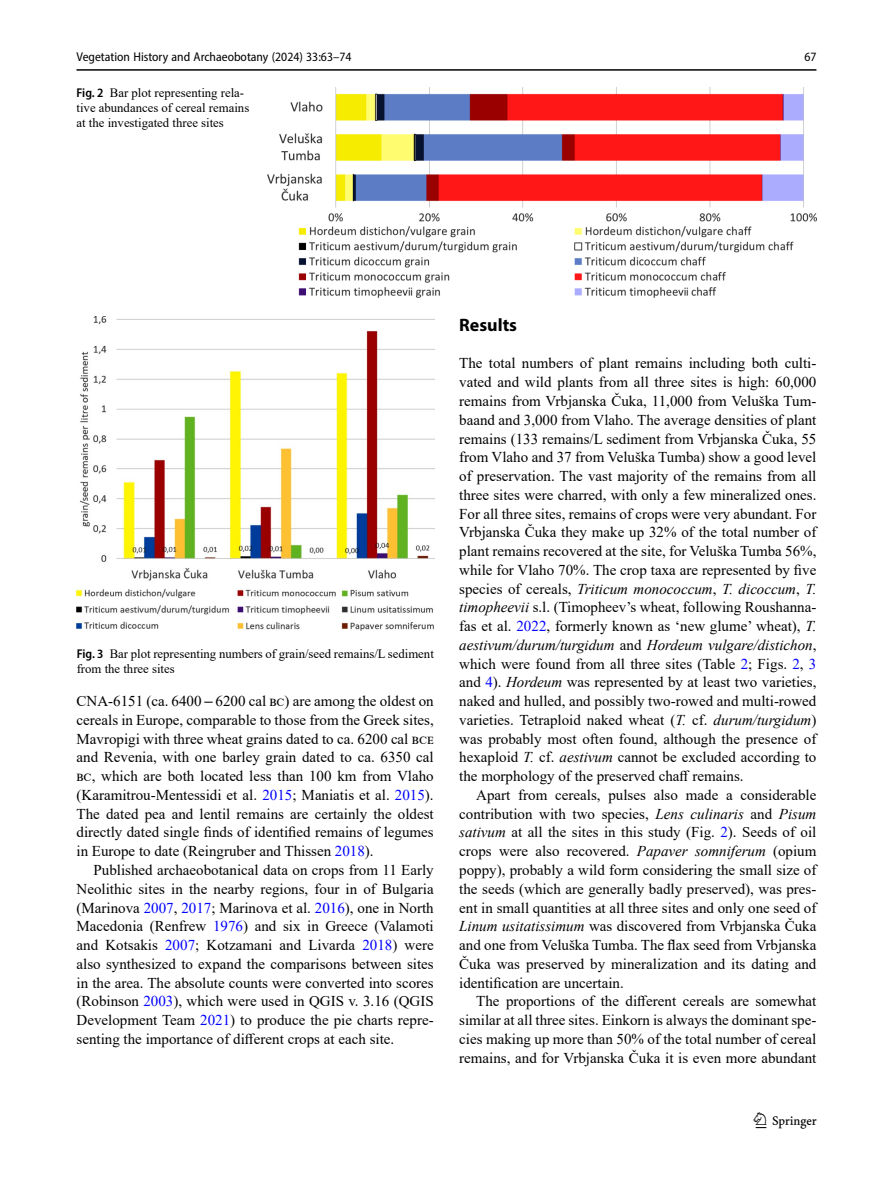
<style>
.page{position:relative;width:893px;height:1187px;background:#fff}
.page>*{position:absolute;margin:0;border:0;box-sizing:border-box;transform-origin:0 0}
.t1{font:22.5px "Springnew";color:#000}
.Head_1{font:700 18px "Myriad Pro";color:#000}
.Body_Text_Indent{font:15px/18.8px "Times New Roman";color:#000;text-align:justify}
.Body_Text{font:15px/18.8px "Times New Roman";color:#000;text-align:justify}
.Figure_Caption_Side{font:12.75px/15px "Times New Roman";color:#000}
.Figure_Caption{font:12.75px/15px "Times New Roman";color:#000}
.t2{font:semi-condensed 12.75px "Myriad Pro";color:#000}
.s1{font-family:"Myriad Pro";font-weight:600;font-stretch:semi-condensed}
.s2{font-family:"STIX"}
.s3{color:#00f}
.s4{font-style:italic}
</style>
<div class="page">
<hr style="left:77px;top:69px;width:739px;height:2px;background:#000">
<img style="left:77px;top:317px;width:357px;height:313px">
<img style="left:268px;top:87px;width:548px;height:210px">
<p class="t2" style="left:77px;top:49px;width:276px">Vegetation History and Archaeobotany (2024) 33:63–74</p>
<p class="Figure_Caption_Side" style="left:77px;top:84px;width:174px"><span class="s1">Fig. 2</span> Bar plot representing rela&shy;tive abundances of cereal remains at the investigated three sites</p>
<p class="t2" style="left:804px;top:49px;width:14px">67</p>
<p class="Figure_Caption" style="left:77px;top:645px;width:359px"><span class="s1">Fig. 3</span> Bar plot representing numbers of grain/seed remains/L sediment from the three sites</p>
<p class="Body_Text_Indent" style="left:77px;top:691px;width:359px">CNA-6151 (ca. 6400<span class="s2">−</span>6200 cal bc) are among the oldest on cereals in Europe, comparable to those from the Greek sites, Mavropigi with three wheat grains dated to ca. 6200 cal bce and Revenia, with one barley grain dated to ca. 6350 cal bc, which are both located less than 100 km from Vlaho (Karamitrou-Mentessidi et al. <span class="s3">2015</span>; Maniatis et al. <span class="s3">2015</span>).<br>The dated pea and lentil remains are certainly the oldest directly dated single finds of identified remains of legumes in Europe to date (Reingruber and Thissen <span class="s3">2018</span>).</p>
<p class="Body_Text_Indent" style="left:77px;top:860px;width:359px;text-indent:17px">Published archaeobotanical data on crops from 11 Early Neolithic sites in the nearby regions, four in of Bulgaria (Marinova <span class="s3">2007</span>, <span class="s3">2017</span>; Marinova et al. <span class="s3">2016</span>), one in North Macedonia (Renfrew <span class="s3">1976</span>) and six in Greece (Valamoti and Kotsakis <span class="s3">2007</span>; Kotzamani and Livarda <span class="s3">2018</span>) were also synthesized to expand the comparisons between sites in the area. The absolute counts were converted into scores (Robinson <span class="s3">2003</span>), which were used in QGIS v. 3.16 (QGIS Development Team <span class="s3">2021</span>) to produce the pie charts repre&shy;senting the importance of different crops at each site.</p>
<p class="Head_1" style="left:459px;top:313px;width:59px">Results</p>
<p class="Body_Text" style="left:459px;top:353px;width:359px">The total numbers of plant remains including both culti&shy;vated and wild plants from all three sites is high: 60,000 remains from Vrbjanska Čuka, 11,000 from Veluška Tum&shy;baand and 3,000 from Vlaho. The average densities of plant remains (133 remains/L sediment from Vrbjanska Čuka, 55 from Vlaho and 37 from Veluška Tumba) show a good level of preservation. The vast majority of the remains from all three sites were charred, with only a few mineralized ones.<br>For all three sites, remains of crops were very abundant. For Vrbjanska Čuka they make up 32% of the total number of plant remains recovered at the site, for Veluška Tumba 56%, while for Vlaho 70%. The crop taxa are represented by five species of cereals, <span class="s4">Triticum monococcum</span>, <span class="s4">T. dicoccum</span>, <span class="s4">T. timopheevii</span> s.l. (Timopheev’s wheat, following Roushanna&shy;fas et al. <span class="s3">2022</span>, formerly known as ‘new glume’ wheat), <span class="s4">T. aestivum/durum/turgidum</span> and <span class="s4">Hordeum vulgare/distichon</span>, which were found from all three sites (Table <span class="s3">2</span>; Figs. <span class="s3">2</span>, <span class="s3">3 </span>and <span class="s3">4</span>). <span class="s4">Hordeum</span> was represented by at least two varieties, naked and hulled, and possibly two-rowed and multi-rowed varieties. Tetraploid naked wheat (<span class="s4">T.</span> cf. <span class="s4">durum/turgidum</span>) was probably most often found, although the presence of hexaploid <span class="s4">T.</span> cf. <span class="s4">aestivum</span> cannot be excluded according to the morphology of the preserved chaff remains.</p>
<p class="Body_Text_Indent" style="left:459px;top:785px;width:359px;text-indent:17px">Apart from cereals, pulses also made a considerable contribution with two species, <span class="s4">Lens culinaris</span> and <span class="s4">Pisum sativum</span> at all the sites in this study (Fig. <span class="s3">2</span>). Seeds of oil crops were also recovered. <span class="s4">Papaver somniferum</span> (opium poppy), probably a wild form considering the small size of the seeds (which are generally badly preserved), was pres&shy;ent in small quantities at all three sites and only one seed of <span class="s4">Linum usitatissimum</span> was discovered from Vrbjanska Čuka and one from Veluška Tumba. The flax seed from Vrbjanska Čuka was preserved by mineralization and its dating and identification are uncertain.</p>
<p class="Body_Text_Indent" style="left:459px;top:991px;width:359px;text-indent:17px">The proportions of the different cereals are somewhat similar at all three sites. Einkorn is always the dominant spe&shy;cies making up more than 50% of the total number of cereal remains, and for Vrbjanska Čuka it is even more abundant</p>
<h1 class="t1" style="left:756px;top:1107px;width:63px">1 3</h1>
</div>
